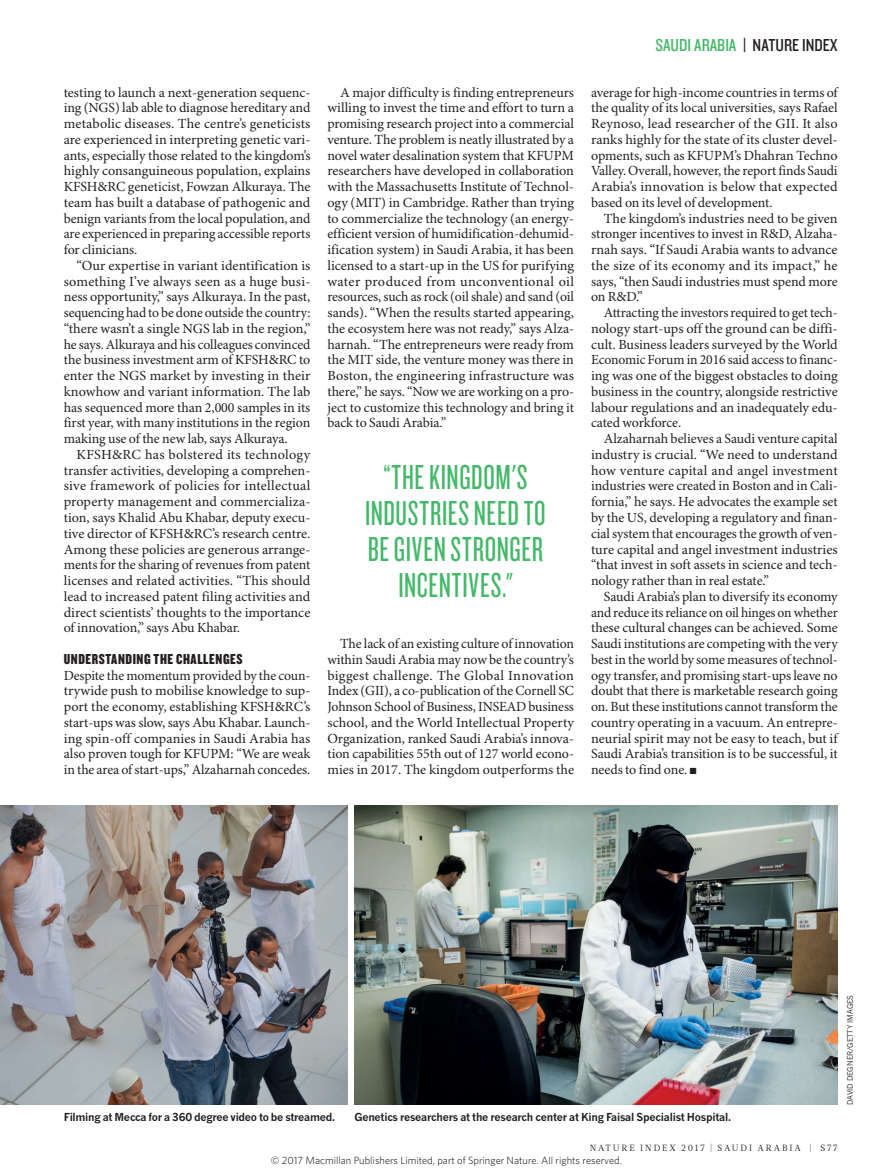
<style>
.page{position:relative;width:893px;height:1174px;background:#fff}
.page>*{position:absolute;margin:0;border:0;box-sizing:border-box;transform-origin:0 0}
.OUTLOOK_HEAD_42{font:36px/36px "Knockout 27 Junior Bantamwt";letter-spacing:.02em;color:#44b869;text-align:center}
.t1{font:18px "Knockout 29 Junior Ltweight";color:#231f20}
.CROSSHEAD{font:15px "Knockout 69 Full Liteweight";letter-spacing:.04em;color:#231f20}
.BODY_INDENT{font:13.95px/15.8px "Minion Pro";letter-spacing:-.005em;color:#231f20;text-align:justify}
.BODY_1ST_PARA{font:13.95px/15.8px "Minion Pro";letter-spacing:-.005em;color:#231f20;text-align:justify}
.PIC_CAPTION{font:700 10.8px "News Gothic MTOT";letter-spacing:-.02em;color:#231f20}
.t2{font:300 10.5px "Whitney";color:#000}
.t3{font:9px "Glosa Math";letter-spacing:.215em;color:#231f20}
.PIC_CREDIT{font:7.5px "News Gothic MTOT";color:#231f20}
.s1{color:#44b869}
</style>
<div class="page">
<img style="left:0;top:805px;width:348px;height:300px">
<img style="left:354px;top:805px;width:484px;height:300px">
<p class="BODY_INDENT" style="left:64px;top:85px;width:248px">testing to launch a next-generation sequenc&shy;ing (NGS) lab able to diagnose hereditary and metabolic diseases. The centre’s geneticists are experienced in interpreting genetic vari&shy;ants, especially those related to the kingdom’s highly consanguineous population, explains KFSH&amp;RC geneticist, Fowzan Alkuraya. The team has built a database of pathogenic and benign variants from the local population, and are experienced in preparing accessible reports for clinicians.</p>
<p class="BODY_INDENT" style="left:64px;top:258px;width:248px;text-indent:13px">“Our expertise in variant identification is something I’ve always seen as a huge busi&shy;ness opportunity,” says Alkuraya. In the past, sequencing had to be done outside the country: “there wasn’t a single NGS lab in the region,” he says. Alkuraya and his colleagues convinced the business investment arm of KFSH&amp;RC to enter the NGS market by investing in their knowhow and variant information. The lab has sequenced more than 2,000 samples in its first year, with many institutions in the region making use of the new lab, says Alkuraya.</p>
<p class="BODY_INDENT" style="left:64px;top:447px;width:248px;text-indent:13px">KFSH&amp;RC has bolstered its technology transfer activities, developing a comprehen&shy;sive framework of policies for intellectual property management and commercializa&shy;tion, says Khalid Abu Khabar, deputy execu&shy;tive director of KFSH&amp;RC’s research centre.<br>Among these policies are generous arrange&shy;ments for the sharing of revenues from patent licenses and related activities. “This should lead to increased patent filing activities and direct scientists’ thoughts to the importance of innovation,” says Abu Khabar.</p>
<p class="CROSSHEAD" style="left:64px;top:649px;width:180px">UNDERSTANDING THE CHALLENGES</p>
<p class="BODY_1ST_PARA" style="left:64px;top:668px;width:248px">Despite the momentum provided by the coun&shy;trywide push to mobilise knowledge to sup&shy;port the economy, establishing KFSH&amp;RC’s start-ups was slow, says Abu Khabar. Launch&shy;ing spin-off companies in Saudi Arabia has also proven tough for KFUPM: “We are weak in the area of start-ups,” Alzaharnah concedes.</p>
<p class="BODY_INDENT" style="left:327px;top:85px;width:248px;text-indent:13px">A major difficulty is finding entrepreneurs willing to invest the time and effort to turn a promising research project into a commercial venture. The problem is neatly illustrated by a novel water desalination system that KFUPM researchers have developed in collaboration with the Massachusetts Institute of Technol&shy;ogy (MIT) in Cambridge. Rather than trying to commercialize the technology (an energy&shy;efficient version of humidification-dehumid&shy;ification system) in Saudi Arabia, it has been licensed to a start-up in the US for purifying water produced from unconventional oil resources, such as rock (oil shale) and sand (oil sands). “When the results started appearing, the ecosystem here was not ready,” says Alza&shy;harnah. “The entrepreneurs were ready from the MIT side, the venture money was there in Boston, the engineering infrastructure was there,” he says. “Now we are working on a pro&shy;ject to customize this technology and bring it back to Saudi Arabia.”</p>
<p class="OUTLOOK_HEAD_42" style="left:365px;top:458px;width:182px">“THE KINGDOM'S<br>INDUSTRIES NEED TO<br>BE GIVEN STRONGER<br>INCENTIVES."</p>
<p class="BODY_INDENT" style="left:327px;top:636px;width:248px;text-indent:13px">The lack of an existing culture of innovation within Saudi Arabia may now be the country’s biggest challenge. The Global Innovation Index (GII), a co-publication of the Cornell SC Johnson School of Business, INSEAD business school, and the World Intellectual Property Organization, ranked Saudi Arabia’s innova&shy;tion capabilities 55th out of 127 world econo&shy;mies in 2017. The kingdom outperforms the</p>
<p class="t1" style="left:656px;top:34px;width:184px"><span class="s1">SAUDI ARABIA</span> | NATURE INDEX</p>
<p class="BODY_INDENT" style="left:591px;top:85px;width:248px">average for high-income countries in terms of the quality of its local universities, says Rafael Reynoso, lead researcher of the GII. It also ranks highly for the state of its cluster devel&shy;opments, such as KFUPM’s Dhahran Techno Valley. Overall, however, the report finds Saudi Arabia’s innovation is below that expected based on its level of development.</p>
<p class="BODY_INDENT" style="left:591px;top:211px;width:248px;text-indent:13px">The kingdom’s industries need to be given stronger incentives to invest in R&amp;D, Alzaha&shy;rnah says. “If Saudi Arabia wants to advance the size of its economy and its impact,” he says, “then Saudi industries must spend more on R&amp;D.”</p>
<p class="BODY_INDENT" style="left:591px;top:305px;width:248px;text-indent:13px">Attracting the investors required to get tech&shy;nology start-ups off the ground can be diffi&shy;cult. Business leaders surveyed by the World Economic Forum in 2016 said access to financ&shy;ing was one of the biggest obstacles to doing business in the country, alongside restrictive labour regulations and an inadequately edu&shy;cated workforce.</p>
<p class="BODY_INDENT" style="left:591px;top:431px;width:248px;text-indent:13px">Alzaharnah believes a Saudi venture capital industry is crucial. “We need to understand how venture capital and angel investment industries were created in Boston and in Cali&shy;fornia,” he says. He advocates the example set by the US, developing a regulatory and finan&shy;cial system that encourages the growth of ven&shy;ture capital and angel investment industries “that invest in soft assets in science and tech&shy;nology rather than in real estate.”</p>
<p class="BODY_INDENT" style="left:591px;top:589px;width:248px;text-indent:13px">Saudi Arabia’s plan to diversify its economy and reduce its reliance on oil hinges on whether these cultural changes can be achieved. Some Saudi institutions are competing with the very best in the world by some measures of technol&shy;ogy transfer, and promising start-ups leave no doubt that there is marketable research going on. But these institutions cannot transform the country operating in a vacuum. An entrepre&shy;neurial spirit may not be easy to teach, but if Saudi Arabia’s transition is to be successful, it needs to find one. ■</p>
<p class="PIC_CAPTION" style="left:64px;top:1110px;width:273px">Filming at Mecca for a 360 degree video to be streamed.</p>
<p class="PIC_CAPTION" style="left:354px;top:1110px;width:378px">Genetics researchers at the research center at King Faisal Specialist Hospital.</p>
<p class="t3" style="left:590px;top:1141px;width:249px">NATURE INDEX 2017 | SAUDI ARABIA | S77</p>
<p class="t2" style="left:271px;top:1153px;width:352px">© 2017 Macmillan Publishers Limited, part of Springer Nature. All rights reserved.</p>
<p class="PIC_CREDIT" style="left:846px;top:1105px;width:111px;rotate:-90deg">DAVID DEGNER/GETTY IMAGES</p>
</div>
